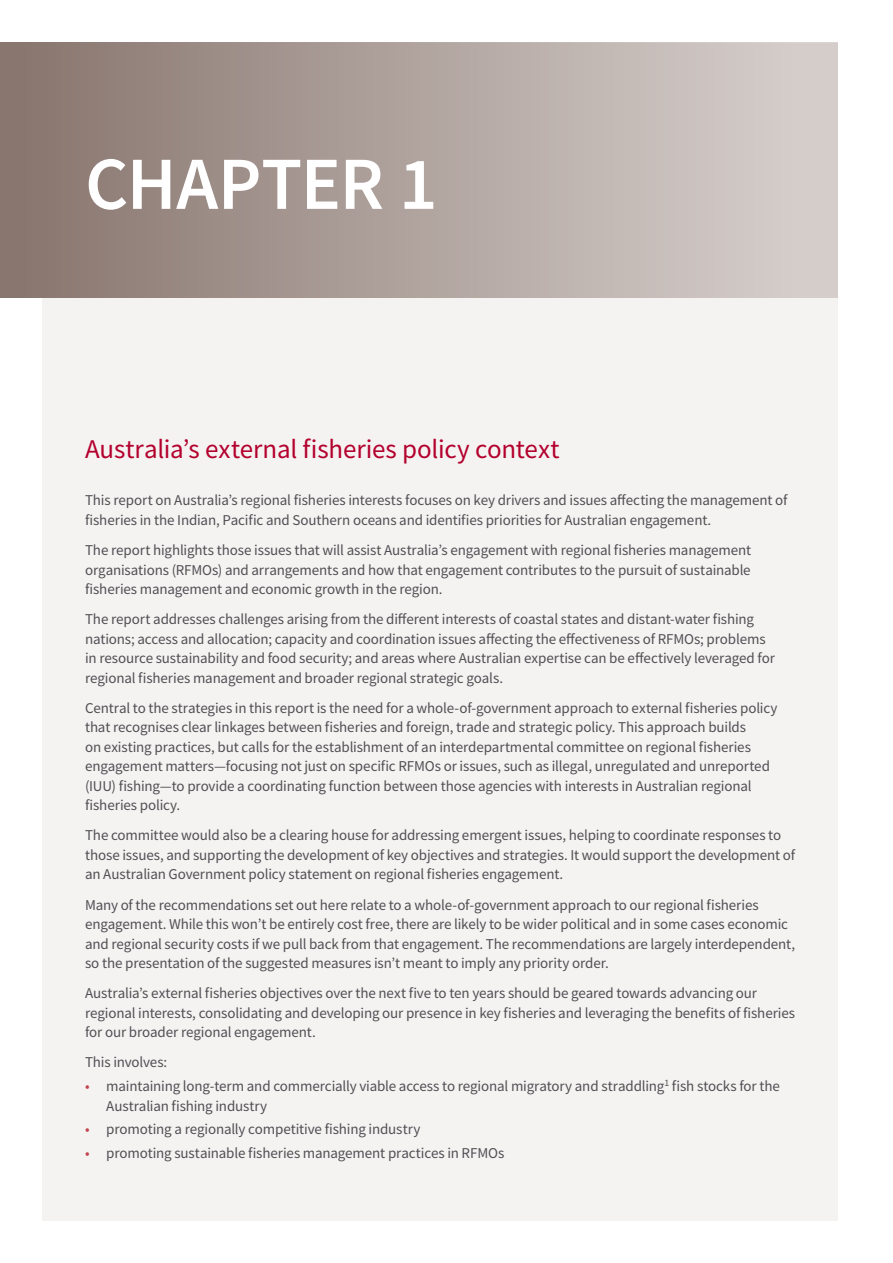
<style>
.page{position:relative;width:893px;height:1263px;background:#fff}
.page>*{position:absolute;margin:0;border:0;box-sizing:border-box;transform-origin:0 0}
.H1_-_Chapter_Header{font:600 75px "Source Sans Pro";letter-spacing:-.01em;color:#fff}
.t1{font:27px "Source Sans Pro";letter-spacing:-.005em;color:#b3002d}
.Text{font:15px/19.5px "Source Sans Pro";letter-spacing:-.01em;color:#504f53}
.s1{color:#c1424a}
</style>
<div class="page">
<div style="left:43px;top:43px;width:795px;height:1177px;background:#f5f3f2"></div>
<div style="left:0;top:43px;width:838px;height:255px;background:linear-gradient(to right,#88756e,#d8d2cf)"></div>
<h1 class="H1_-_Chapter_Header" style="left:85px;top:135px;width:354px">CHAPTER 1</h1>
<h1 class="t1" style="left:85px;top:432px;width:476px">Australia’s external fisheries policy context</h1>
<p class="Text" style="left:85px;top:491px;width:704px">This report on Australia’s regional fisheries interests focuses on key drivers and issues affecting the management of fisheries in the Indian, Pacific and Southern oceans and identifies priorities for Australian engagement.</p>
<p class="Text" style="left:85px;top:540px;width:668px;text-align:justify">The report highlights those issues that will assist Australia’s engagement with regional fisheries management organisations (RFMOs) and arrangements and how that engagement contributes to the pursuit of sustainable fisheries management and economic growth in the region.</p>
<p class="Text" style="left:85px;top:609px;width:691px">The report addresses challenges arising from the different interests of coastal states and distant-water fishing nations; access and allocation; capacity and coordination issues affecting the effectiveness of RFMOs; problems in resource sustainability and food security; and areas where Australian expertise can be effectively leveraged for regional fisheries management and broader regional strategic goals.</p>
<p class="Text" style="left:85px;top:698px;width:694px">Central to the strategies in this report is the need for a whole-of-government approach to external fisheries policy that recognises clear linkages between fisheries and foreign, trade and strategic policy. This approach builds<br>on existing practices, but calls for the establishment of an interdepartmental committee on regional fisheries engagement matters—focusing not just on specific RFMOs or issues, such as illegal, unregulated and unreported (IUU) fishing—to provide a coordinating function between those agencies with interests in Australian regional fisheries policy.</p>
<p class="Text" style="left:85px;top:826px;width:712px">The committee would also be a clearing house for addressing emergent issues, helping to coordinate responses to those issues, and supporting the development of key objectives and strategies. It would support the development of an Australian Government policy statement on regional fisheries engagement.</p>
<p class="Text" style="left:85px;top:895px;width:711px">Many of the recommendations set out here relate to a whole-of-government approach to our regional fisheries engagement. While this won’t be entirely cost free, there are likely to be wider political and in some cases economic and regional security costs if we pull back from that engagement. The recommendations are largely interdependent, so the presentation of the suggested measures isn’t meant to imply any priority order.</p>
<p class="Text" style="left:85px;top:983px;width:712px">Australia’s external fisheries objectives over the next five to ten years should be geared towards advancing our regional interests, consolidating and developing our presence in key fisheries and leveraging the benefits of fisheries for our broader regional engagement.</p>
<p class="Text" style="left:85px;top:1052px;width:84px">This involves:</p>
<p class="Text" style="left:106px;top:1076px;width:675px;text-indent:-21px"><span class="s1">•</span> maintaining long-term and commercially viable access to regional migratory and straddling<sup>1</sup> fish stocks for the<br>Australian fishing industry</p>
<p class="Text" style="left:85px;top:1119px;width:337px"><span class="s1">•</span> promoting a regionally competitive fishing industry</p>
<p class="Text" style="left:85px;top:1143px;width:421px"><span class="s1">•</span> promoting sustainable fisheries management practices in RFMOs</p>
</div>
